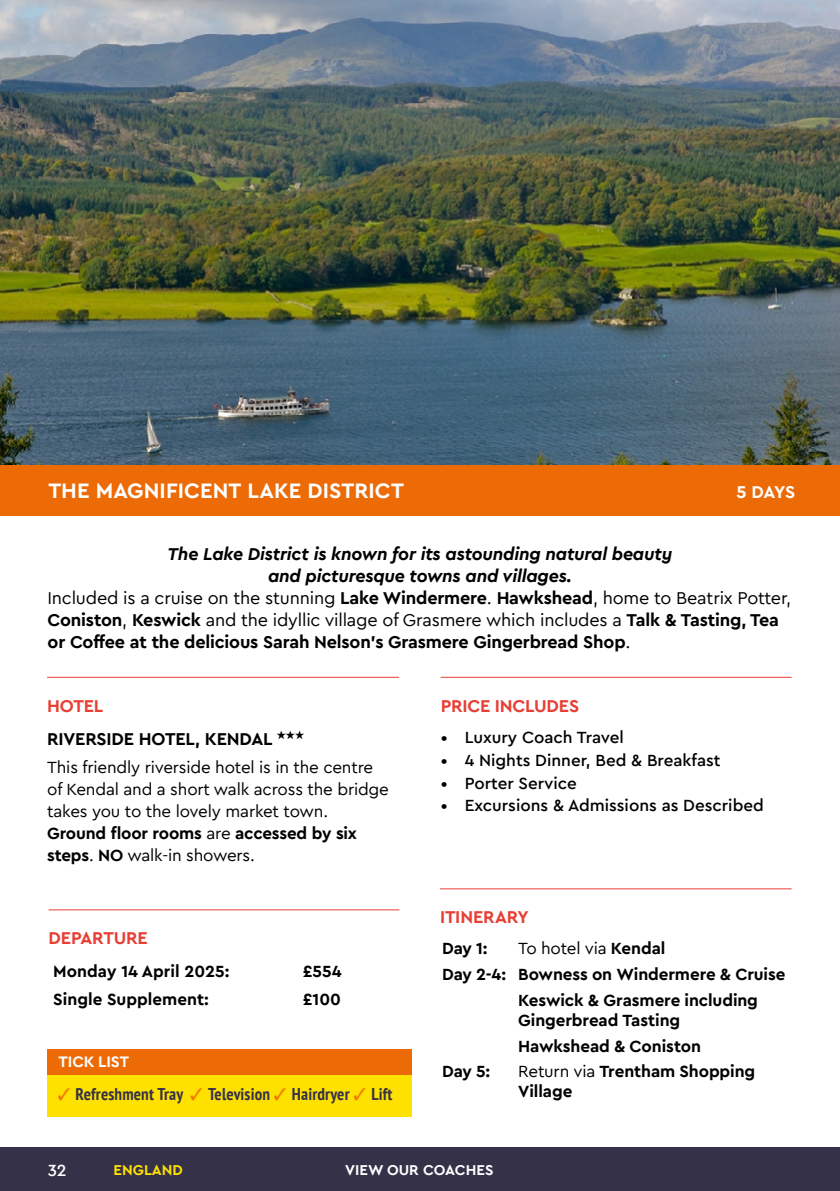
<style>
.page{position:relative;width:840px;height:1191px;background:#fff}
.page>*{position:absolute;margin:0;border:0;box-sizing:border-box;transform-origin:0 0}
.TOUR_destination{font:700 22px "Cera Pro Macmillan";letter-spacing:.005em;color:#fff}
.TOUR_COPY{font:700 18px/22px "Cera Pro Macmillan";letter-spacing:-.01em;color:#000}
.TOUR_COPY-2{font:italic 700 18px/22px "Cera Pro Macmillan";letter-spacing:-.01em;color:#000;text-align:center}
.ORANGE_HEADINGS{font:700 18px "Cera Pro Macmillan";letter-spacing:-.01em;color:#e83e33}
.Web_address_Hotel{font:700 18px "Cera Pro Macmillan";letter-spacing:-.01em;color:#000}
.TOUR_destination-2{font:700 18px "Cera Pro Macmillan";color:#fff}
.ITINERARY_copy{font:700 17px/20px "Cera Pro Macmillan";letter-spacing:-.005em;color:#000}
.Hotel_copy{font:17px/22px "Cera Pro Macmillan";letter-spacing:-.01em;color:#000}
.t1{font:500 17px "Cera Pro Macmillan";color:#000}
.Hotel_copy-2{font:700 17px/22px "Cera Pro Macmillan";letter-spacing:-.01em;color:#000}
.DEPARTURE_COST_Copy{font:700 17px "Cera Pro Macmillan";color:#000}
.Tick_list_copy{font:700 condensed 17px "PT Sans";letter-spacing:.01em;color:#353148}
.ITINERARY_copy-2{font:17px "Cera Pro Macmillan";letter-spacing:-.01em;color:#000}
.t2{font:500 17px "Cera Pro Macmillan";color:#fff}
.Tick_list_heading{font:700 16px "Cera Pro Macmillan";letter-spacing:-.01em;color:#fff}
.Bottom_line_Left{font:700 15px "Cera Pro Macmillan";color:#fff}
.Bottom_line_Left-2{font:700 15px "Cera Pro Macmillan";color:#ffe100}
.s1{font-weight:400}
.s2{color:#ef7900}
.s3{font-weight:700}
</style>
<div class="page">
<div style="left:0;top:1147px;width:839px;height:44px;background:#353148"></div>
<img style="left:0;top:0;width:839px;height:465px">
<div style="left:0;top:465px;width:839px;height:51px;background:#ed6b06"></div>
<hr style="left:47px;top:677px;width:352px;height:1px;background:#e83e33">
<hr style="left:49px;top:909px;width:350px;height:1px;background:#e83e33">
<hr style="left:440px;top:888px;width:351px;height:1px;background:#e83e33">
<hr style="left:440px;top:677px;width:351px;height:1px;background:#e83e33">
<div style="left:47px;top:1074px;width:364px;height:43px;background:#ffe100"></div>
<div style="left:47px;top:1048px;width:364px;height:26px;background:#ed6b06"></div>
<p class="TOUR_destination" style="left:48px;top:473px;width:357px">THE MAGNIFICENT LAKE DISTRICT</p>
<p class="TOUR_destination-2" style="left:736px;top:478px;width:60px">5 DAYS</p>
<p class="TOUR_COPY-2" style="left:167px;top:541px;width:506px">The Lake District is known for its astounding natural beauty and picturesque towns and villages.</p>
<p class="TOUR_COPY" style="left:48px;top:585px;width:744px"><span class="s1">Included is a cruise on the stunning</span> Lake Windermere<span class="s1">.</span> Hawkshead<span class="s1">, home to Beatrix Potter,<br></span>Coniston<span class="s1">,</span> Keswick <span class="s1">and the idyllic village of Grasmere which includes a</span> Talk &amp; Tasting, Tea or Coffee at the delicious Sarah Nelson’s Grasmere Gingerbread Shop<span class="s1">.</span></p>
<p class="ORANGE_HEADINGS" style="left:47px;top:691px;width:58px">HOTEL</p>
<p class="Web_address_Hotel" style="left:47px;top:724px;width:259px">RIVERSIDE HOTEL, KENDAL ★★★</p>
<p class="Hotel_copy" style="left:47px;top:754px;width:343px">This friendly riverside hotel is in the centre of Kendal and a short walk across the bridge takes you to the lovely market town.</p>
<p class="Hotel_copy-2" style="left:47px;top:820px;width:311px">Ground floor rooms <span class="s1">are</span> accessed by six steps<span class="s1">.</span> NO <span class="s1">walk-in showers.</span></p>
<p class="ORANGE_HEADINGS" style="left:49px;top:924px;width:101px">DEPARTURE</p>
<p class="DEPARTURE_COST_Copy" style="left:53px;top:958px;width:177px">Monday 14 April 2025:</p>
<p class="DEPARTURE_COST_Copy" style="left:303px;top:958px;width:40px">£554</p>
<p class="DEPARTURE_COST_Copy" style="left:53px;top:986px;width:157px">Single Supplement:</p>
<p class="DEPARTURE_COST_Copy" style="left:303px;top:986px;width:40px">£100</p>
<p class="Tick_list_heading" style="left:59px;top:1049px;width:72px">TICK LIST</p>
<p class="Tick_list_copy" style="left:58px;top:1083px;width:336px"><span class="s2">✓</span> Refreshment Tray <span class="s2">✓</span> Television <span class="s2">✓</span> Hairdryer <span class="s2">✓</span> Lift</p>
<p class="ORANGE_HEADINGS" style="left:440px;top:691px;width:140px">PRICE INCLUDES</p>
<p class="t1" style="left:440px;top:724px;width:184px">• Luxury Coach Travel</p>
<p class="t1" style="left:440px;top:747px;width:281px">• 4 Nights Dinner, Bed &amp; Breakfast</p>
<p class="t1" style="left:440px;top:770px;width:137px">• Porter Service</p>
<p class="t1" style="left:440px;top:792px;width:324px">• Excursions &amp; Admissions as Described</p>
<p class="ORANGE_HEADINGS" style="left:440px;top:903px;width:90px">ITINERARY</p>
<p class="ITINERARY_copy" style="left:442px;top:937px;width:47px">Day 1:</p>
<p class="ITINERARY_copy-2" style="left:518px;top:936px;width:149px">To hotel via <span class="s3">Kendal</span></p>
<p class="ITINERARY_copy" style="left:442px;top:962px;width:344px">Day 2-4: Bowness on Windermere &amp; Cruise</p>
<p class="ITINERARY_copy" style="left:518px;top:988px;width:241px">Keswick &amp; Grasmere including<br>Gingerbread Tasting</p>
<p class="ITINERARY_copy" style="left:518px;top:1034px;width:184px">Hawkshead &amp; Coniston</p>
<p class="ITINERARY_copy" style="left:442px;top:1059px;width:50px">Day 5:</p>
<p class="ITINERARY_copy" style="left:518px;top:1059px;width:238px"><span class="s1">Return via</span> Trentham Shopping<br>Village</p>
<p class="t2" style="left:48px;top:1157px;width:20px">32</p>
<p class="Bottom_line_Left-2" style="left:113px;top:1158px;width:71px">ENGLAND</p>
<p class="Bottom_line_Left" style="left:345px;top:1158px;width:150px">VIEW OUR COACHES</p>
</div>
